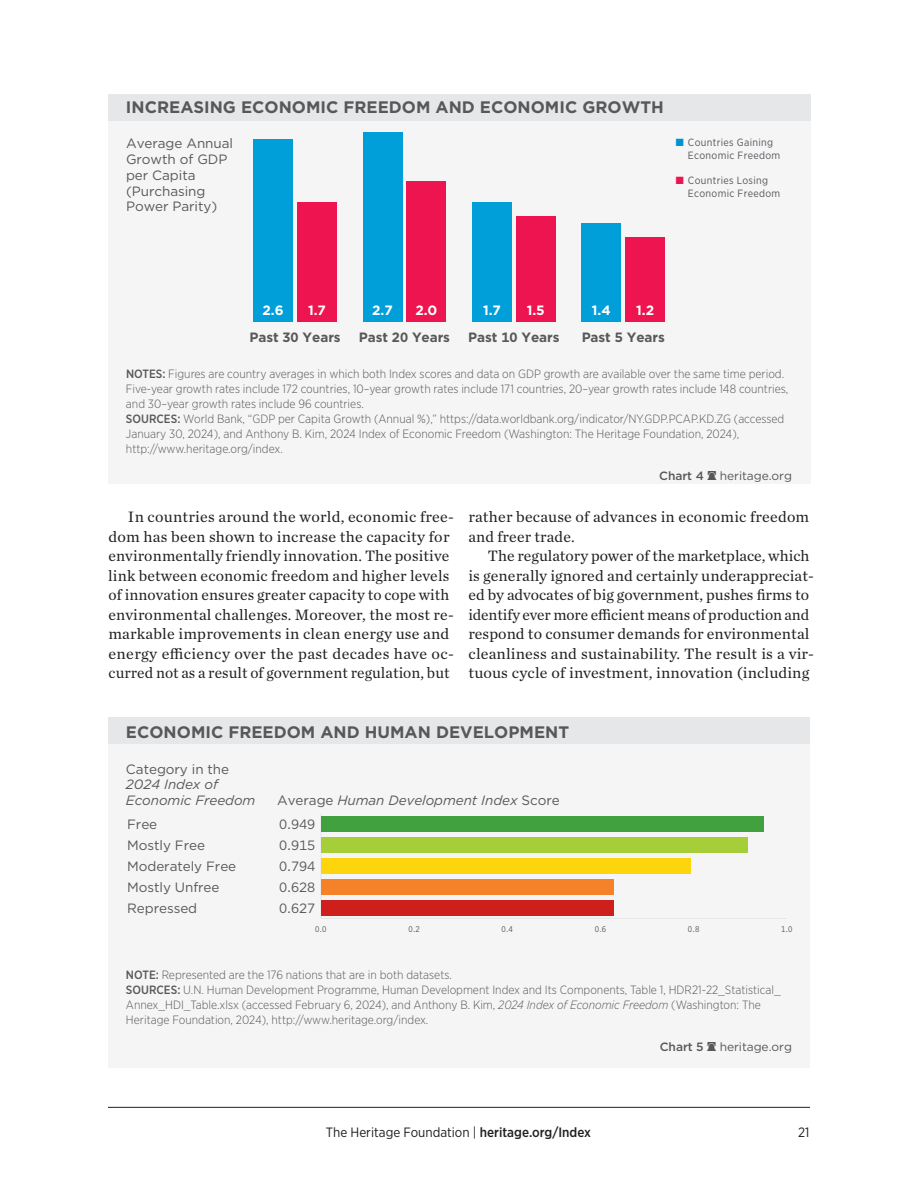
<style>
.page{position:relative;width:918px;height:1188px;background:#fff}
.page>*{position:absolute;margin:0;border:0;box-sizing:border-box;transform-origin:0 0}
.t1{font:700 16.65px "Gotham";color:#57585a}
.Body_Text{font:15.75px/19.5px "Chronicle Text G1";letter-spacing:.01em;color:#231f20}
.t2{font:13.5px/21px "Gotham";letter-spacing:-.005em;color:#57585a}
.t3{font:italic 13.5px/15.8px "Gotham";letter-spacing:-.005em;color:#57585a}
.t4{font:700 13.5px "Gotham";letter-spacing:-.005em;color:#57585a}
.t5{font:13.5px "Gotham Narrow";color:#231f20}
.t6{font:700 13.5px "Gotham";color:#fff}
.t7{font:300 12px/15px "Gotham Narrow";color:#57585a}
.t8{font:12px "Gotham";letter-spacing:-.005em;color:#57585a}
.t9{font:10.5px/12.6px "Gotham Narrow";letter-spacing:.03em;color:#57585a}
.t10{font:8.25px "Gotham Narrow";color:#57585a}
.s1{color:#0093d0}
.s2{color:#ed1450}
.s3{font-weight:500}
.s4{font-family:"THF";font-size:9px}
.s5{font-style:normal}
.s6{font-style:italic}
</style>
<div class="page">
<hr style="left:108px;top:1107px;width:702px;height:1px;background:#231f20">
<div style="left:108px;top:121px;width:702px;height:363px;background:#f5f5f6"></div>
<div style="left:108px;top:94px;width:702px;height:27px;background:#e6e7e9"></div>
<div style="left:297px;top:203px;width:40px;height:119px;background:#ed1450"></div>
<div style="left:407px;top:181px;width:39px;height:141px;background:#ed1450"></div>
<div style="left:516px;top:217px;width:39px;height:105px;background:#ed1450"></div>
<div style="left:625px;top:238px;width:40px;height:84px;background:#ed1450"></div>
<div style="left:254px;top:139px;width:39px;height:183px;background:#009fda"></div>
<div style="left:363px;top:132px;width:39px;height:190px;background:#009fda"></div>
<div style="left:472px;top:203px;width:40px;height:119px;background:#009fda"></div>
<div style="left:582px;top:224px;width:39px;height:98px;background:#009fda"></div>
<div style="left:108px;top:744px;width:702px;height:324px;background:#f5f5f6"></div>
<div style="left:108px;top:717px;width:702px;height:27px;background:#e6e7e9"></div>
<hr style="left:321px;top:918px;width:466px;height:1px;background:#e6e7e9">
<hr style="left:321px;top:813px;width:1px;height:105px;background:#e6e7e9">
<div style="left:321px;top:816px;width:442px;height:16px;background:#40a13e"></div>
<div style="left:321px;top:837px;width:426px;height:16px;background:#a6ce39"></div>
<div style="left:321px;top:858px;width:370px;height:16px;background:#fed40c"></div>
<div style="left:321px;top:879px;width:293px;height:16px;background:#f58229"></div>
<div style="left:321px;top:900px;width:292px;height:16px;background:#ce1f1d"></div>
<p class="t1" style="left:126px;top:96px;width:539px">INCREASING ECONOMIC FREEDOM AND ECONOMIC GROWTH</p>
<p class="t2" style="left:126px;top:136px;width:108px;line-height:15.8px">Average Annual<br>Growth of GDP per Capita (Purchasing<br>Power Parity)</p>
<p class="t9" style="left:688px;top:136px;width:94px;text-indent:-12px"><span class="s1">■</span> Countries Gaining<br>Economic Freedom</p>
<p class="t9" style="left:688px;top:174px;width:94px;text-indent:-12px"><span class="s2">■</span> Countries Losing<br>Economic Freedom</p>
<p class="t6" style="left:263px;top:301px;width:23px">2.6</p>
<p class="t6" style="left:308px;top:301px;width:19px">1.7</p>
<p class="t6" style="left:372px;top:301px;width:22px">2.7</p>
<p class="t6" style="left:415px;top:301px;width:23px">2.0</p>
<p class="t6" style="left:483px;top:301px;width:19px">1.7</p>
<p class="t6" style="left:527px;top:301px;width:19px">1.5</p>
<p class="t6" style="left:592px;top:301px;width:20px">1.4</p>
<p class="t6" style="left:636px;top:301px;width:19px">1.2</p>
<p class="t4" style="left:249px;top:328px;width:93px">Past 30 Years</p>
<p class="t4" style="left:359px;top:328px;width:93px">Past 20 Years</p>
<p class="t4" style="left:468px;top:328px;width:93px">Past 10 Years</p>
<p class="t4" style="left:582px;top:328px;width:85px">Past 5 Years</p>
<p class="t7" style="left:126px;top:366px;width:664px"><span class="s3">NOTES:</span> Figures are country averages in which both Index scores and data on GDP growth are available over the same time period.<br>Five-year growth rates include 172 countries, 10–year growth rates include 171 countries, 20–year growth rates include 148 countries, and 30–year growth rates include 96 countries.<br><span class="s3">SOURCES:</span> World Bank, “GDP per Capita Growth (Annual %),” https://data.worldbank.org/indicator/NY.GDP.PCAP.KD.ZG (accessed January 30, 2024), and Anthony B. Kim, 2024 Index of Economic Freedom (Washington: The Heritage Foundation, 2024), http://www.heritage.org/index.</p>
<p class="t8" style="left:659px;top:469px;width:134px"><span class="s3">Chart 4</span> <span class="s4">A</span> heritage.org</p>
<p class="Body_Text" style="left:108px;top:506px;width:347px;text-indent:20px">In countries around the world, economic free&shy;dom has been shown to increase the capacity for environmentally friendly innovation. The positive link between economic freedom and higher levels of innovation ensures greater capacity to cope with environmental challenges. Moreover, the most re&shy;markable improvements in clean energy use and energy efficiency over the past decades have oc&shy;curred not as a result of government regulation, but</p>
<p class="Body_Text" style="left:468px;top:506px;width:342px">rather because of advances in economic freedom and freer trade.</p>
<p class="Body_Text" style="left:468px;top:545px;width:347px;text-indent:20px">The regulatory power of the marketplace, which is generally ignored and certainly underappreciat&shy;ed by advocates of big government, pushes firms to identify ever more efficient means of production and respond to consumer demands for environmental cleanliness and sustainability. The result is a vir&shy;tuous cycle of investment, innovation (including</p>
<p class="t1" style="left:126px;top:721px;width:445px">ECONOMIC FREEDOM AND HUMAN DEVELOPMENT</p>
<p class="t3" style="left:126px;top:761px;width:131px"><span class="s5">Category in the<br></span>2024 Index of<br>Economic Freedom</p>
<p class="t3" style="left:277px;top:792px;width:284px"><span class="s5">Average</span> Human Development Index <span class="s5">Score</span></p>
<p class="t2" style="left:127px;top:813px;width:111px">Free<br>Mostly Free<br>Moderately Free<br>Mostly Unfree<br>Repressed</p>
<p class="t2" style="left:279px;top:813px;width:38px;text-align:justify">0.949<br>0.915<br>0.794<br>0.628<br>0.627</p>
<p class="t10" style="left:315px;top:924px;width:13px">0.0</p>
<p class="t10" style="left:408px;top:924px;width:13px">0.2</p>
<p class="t10" style="left:502px;top:924px;width:13px">0.4</p>
<p class="t10" style="left:595px;top:924px;width:13px">0.6</p>
<p class="t10" style="left:688px;top:924px;width:13px">0.8</p>
<p class="t10" style="left:781px;top:924px;width:13px">1.0</p>
<p class="t7" style="left:126px;top:967px;width:656px"><span class="s3">NOTE:</span> Represented are the 176 nations that are in both datasets.<br><span class="s3">SOURCES:</span> U.N. Human Development Programme, Human Development Index and Its Components, Table 1, HDR21-22_Statistical_ Annex_HDI_Table.xlsx (accessed February 6, 2024), and Anthony B. Kim, <span class="s6">2024 Index of Economic Freedom</span> (Washington: The Heritage Foundation, 2024), http://www.heritage.org/index.</p>
<p class="t8" style="left:660px;top:1039px;width:134px"><span class="s3">Chart 5</span> <span class="s4">A</span> heritage.org</p>
<p class="t5" style="left:326px;top:1124px;width:267px">The Heritage Foundation | <span class="s3">heritage.org/Index</span></p>
<p class="t5" style="left:798px;top:1124px;width:13px">21</p>
</div>
